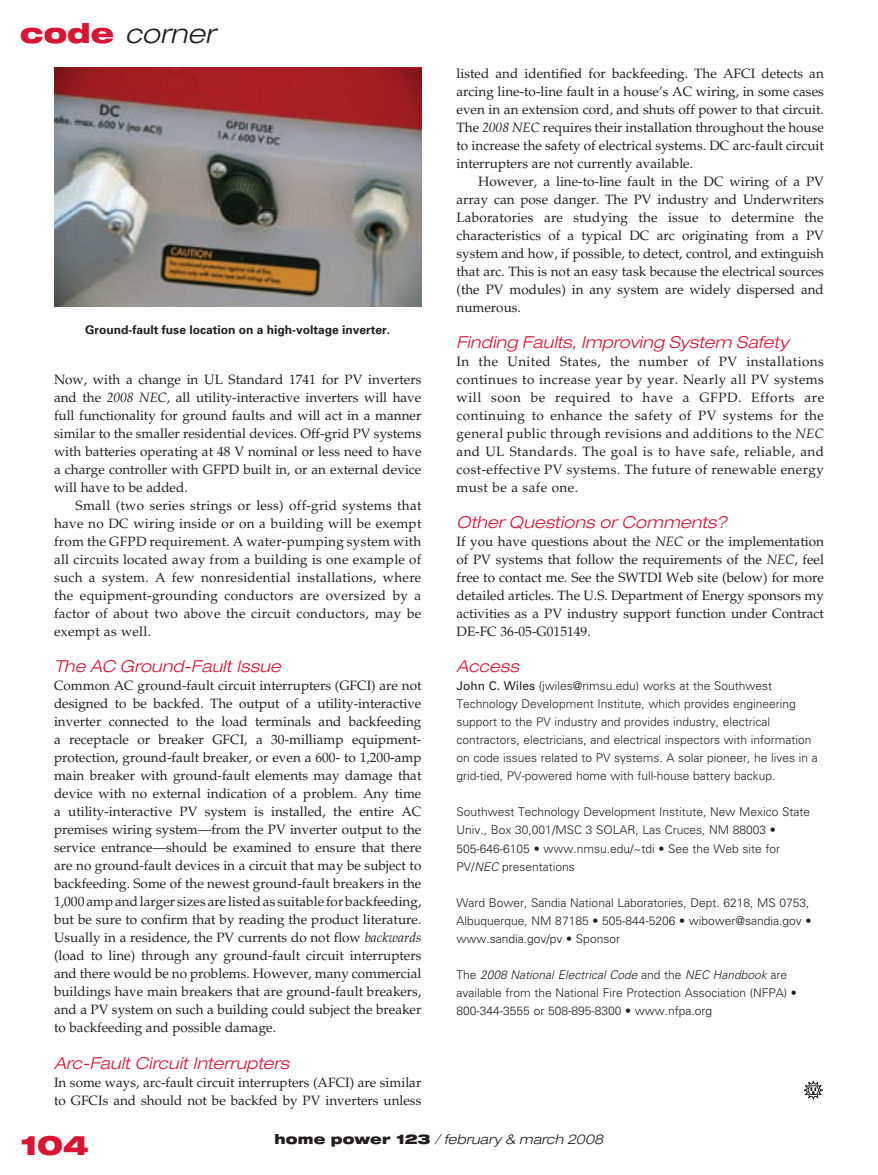
<style>
.page{position:relative;width:878px;height:1175px;background:#fff}
.page>*{position:absolute;margin:0;border:0;box-sizing:border-box;transform-origin:0 0}
.t1{font:italic 300 expanded 27px "Helvetica Neue";letter-spacing:.005em;color:#231f20}
.t2{font:900 expanded 27px "Helvetica Neue";color:#d71634}
.t3{font:italic 300 expanded 16.5px "Helvetica Neue";letter-spacing:.015em;color:#d71634}
.t4{font:13.5px/18px "Palatino";color:#231f20;text-align:justify}
.t5{font:italic 300 expanded 13.5px "Helvetica Neue";letter-spacing:.02em;color:#231f20}
.t6{font:300 12px/18px "Univers";color:#231f20}
.t7{font:700 12px "Univers";color:#231f20}
.s1{font-weight:900;font-style:normal;color:#d71634}
.s2{font-style:italic}
.s3{font-weight:400}
.s4{font-weight:900;font-style:normal}
</style>
<div class="page">
<img style="left:54px;top:68px;width:367px;height:239px">
<svg style="left:804px;top:1080px;width:19px;height:20px"></svg>
<h1 class="t1" style="left:20px;top:17px;width:196px"><span class="s1">code</span> corner</h1>
<p class="t7" style="left:85px;top:322px;width:306px">Ground-fault fuse location on a high-voltage inverter.</p>
<p class="t4" style="left:54px;top:371px;width:369px">Now, with a change in UL Standard 1741 for PV inverters and the <span class="s2">2008 NEC</span>, all utility-interactive inverters will have full functionality for ground faults and will act in a manner similar to the smaller residential devices. Off-grid PV systems with batteries operating at 48 V nominal or less need to have a charge controller with GFPD built in, or an external device will have to be added.</p>
<p class="t4" style="left:54px;top:497px;width:369px;text-indent:22px">Small (two series strings or less) off-grid systems that have no DC wiring inside or on a building will be exempt from the GFPD requirement. A water-pumping system with all circuits located away from a building is one example of such a system. A few nonresidential installations, where the equipment-grounding conductors are oversized by a factor of about two above the circuit conductors, may be exempt as well.</p>
<p class="t3" style="left:54px;top:656px;width:228px">The AC Ground-Fault Issue</p>
<p class="t4" style="left:54px;top:677px;width:369px">Common AC ground-fault circuit interrupters (GFCI) are not designed to be backfed. The output of a utility-interactive inverter connected to the load terminals and backfeeding a receptacle or breaker GFCI, a 30-milliamp equipment&shy;protection, ground-fault breaker, or even a 600- to 1,200-amp main breaker with ground-fault elements may damage that device with no external indication of a problem. Any time a utility-interactive PV system is installed, the entire AC premises wiring system—from the PV inverter output to the service entrance—should be examined to ensure that there are no ground-fault devices in a circuit that may be subject to backfeeding. Some of the newest ground-fault breakers in the 1,000 amp and larger sizes are listed as suitable for backfeeding, but be sure to confirm that by reading the product literature.<br>Usually in a residence, the PV currents do not flow <span class="s2">backwards </span>(load to line) through any ground-fault circuit interrupters and there would be no problems. However, many commercial buildings have main breakers that are ground-fault breakers, and a PV system on such a building could subject the breaker to backfeeding and possible damage.</p>
<p class="t3" style="left:54px;top:1052px;width:237px">Arc-Fault Circuit Interrupters</p>
<p class="t4" style="left:54px;top:1073px;width:369px">In some ways, arc-fault circuit interrupters (AFCI) are similar to GFCIs and should not be backfed by PV inverters unless</p>
<p class="t4" style="left:456px;top:65px;width:369px">listed and identified for backfeeding. The AFCI detects an arcing line-to-line fault in a house’s AC wiring, in some cases even in an extension cord, and shuts off power to that circuit.<br>The <span class="s2">2008 NEC</span> requires their installation throughout the house to increase the safety of electrical systems. DC arc-fault circuit interrupters are not currently available.</p>
<p class="t4" style="left:456px;top:173px;width:369px;text-indent:22px">However, a line-to-line fault in the DC wiring of a PV array can pose danger. The PV industry and Underwriters Laboratories are studying the issue to determine the characteristics of a typical DC arc originating from a PV system and how, if possible, to detect, control, and extinguish that arc. This is not an easy task because the electrical sources (the PV modules) in any system are widely dispersed and numerous.</p>
<p class="t3" style="left:456px;top:332px;width:333px">Finding Faults, Improving System Safety</p>
<p class="t4" style="left:456px;top:353px;width:369px">In the United States, the number of PV installations continues to increase year by year. Nearly all PV systems will soon be required to have a GFPD. Efforts are continuing to enhance the safety of PV systems for the general public through revisions and additions to the <span class="s2">NEC </span>and UL Standards. The goal is to have safe, reliable, and cost-effective PV systems. The future of renewable energy must be a safe one.</p>
<p class="t3" style="left:456px;top:512px;width:272px">Other Questions or Comments?</p>
<p class="t4" style="left:456px;top:533px;width:369px">If you have questions about the <span class="s2">NEC</span> or the implementation of PV systems that follow the requirements of the <span class="s2">NEC</span>, feel free to contact me. See the SWTDI Web site (below) for more detailed articles. The U.S. Department of Energy sponsors my activities as a PV industry support function under Contract DE-FC 36-05-G015149.</p>
<p class="t3" style="left:456px;top:656px;width:64px">Access</p>
<p class="t6" style="left:456px;top:677px;width:363px"><span class="s3">John C. Wiles</span> (jwiles@nmsu.edu) works at the Southwest Technology Development Institute, which provides engineering support to the PV industry and provides industry, electrical contractors, electricians, and electrical inspectors with information on code issues related to PV systems. A solar pioneer, he lives in a grid-tied, PV-powered home with full‑house battery backup.</p>
<p class="t6" style="left:456px;top:803px;width:355px">Southwest Technology Development Institute, New Mexico State Univ., Box 30,001/MSC 3 SOLAR, Las Cruces, NM 88003 • 505-646-6105 • www.nmsu.edu/~tdi • See the Web site for PV/<span class="s2">NEC</span> presentations</p>
<p class="t6" style="left:456px;top:893px;width:356px">Ward Bower, Sandia National Laboratories, Dept. 6218, MS 0753,<br>Albuquerque, NM 87185 • 505-844-5206 • wibower@sandia.gov • www.sandia.gov/pv • Sponsor</p>
<p class="t6" style="left:456px;top:965px;width:342px">The <span class="s2">2008 National Electrical Code</span> and the <span class="s2">NEC Handbook</span> are available from the National Fire Protection Association (NFPA) •<br>800-344-3555 or 508-895-8300 • www.nfpa.org</p>
<h1 class="t2" style="left:20px;top:1128px;width:70px">104</h1>
<p class="t5" style="left:274px;top:1131px;width:330px"><span class="s4">home power 123</span> / february &amp; march 2008</p>
</div>
